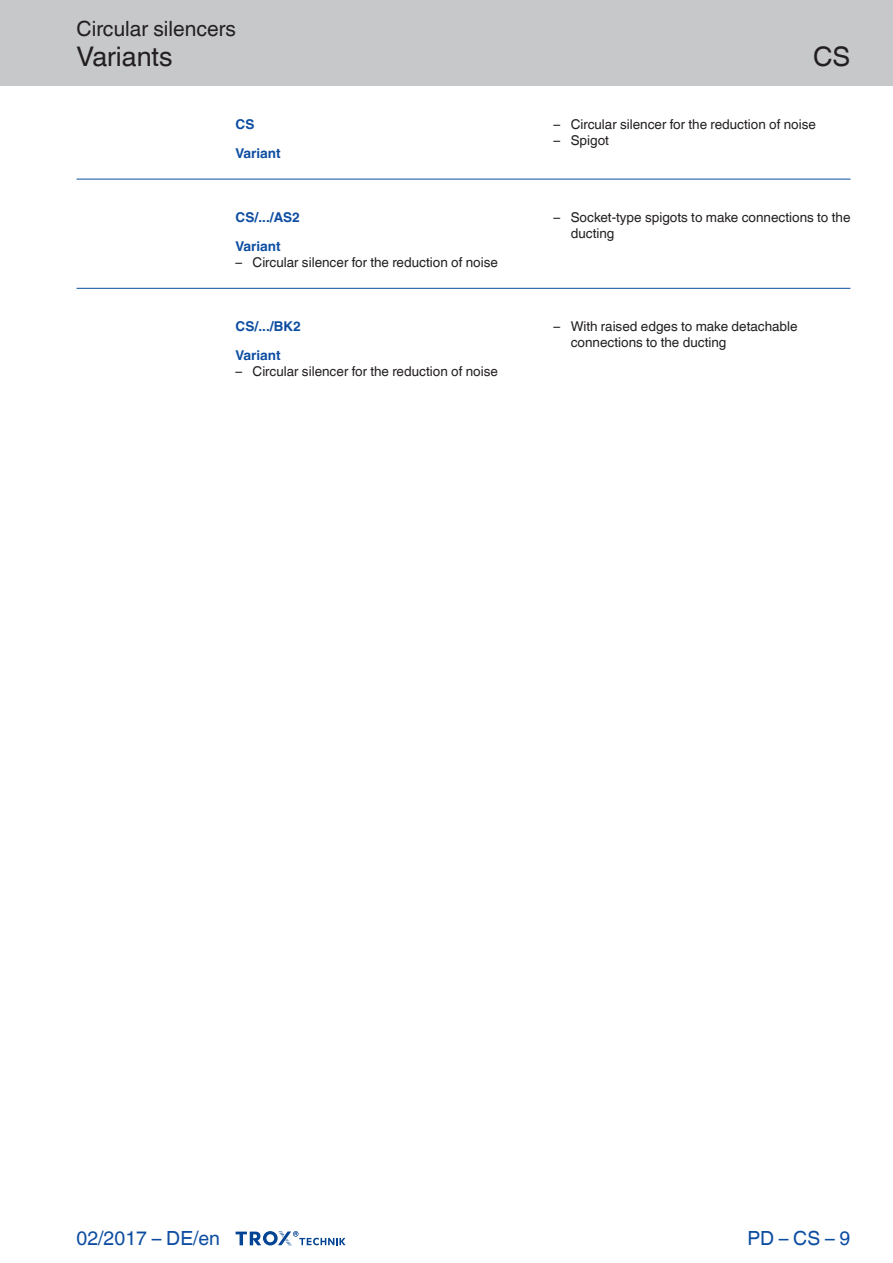
<style>
.page{position:relative;width:893px;height:1263px;background:#fff}
.page>*{position:absolute;margin:0;border:0;box-sizing:border-box;transform-origin:0 0}
.Navigation_2{font:27px "TROX Helvetica";color:#231f20}
.Navigation_3{font:27px "TROX Helvetica";color:#231f20}
.Navigation_1{font:21px "TROX Helvetica";color:#231f20}
.country{font:19.5px "TROX Helvetica";color:#0d4da1}
.pagina_li-re{font:19.5px "TROX Helvetica";color:#0d4da1}
.descr_txt_section_li{font:13.5px/16.2px "TROX Helvetica";color:#231f20}
.descr_txt_section_ti{font:700 13.5px "TROX Helvetica";color:#0d4da1}
</style>
<div class="page">
<div style="left:0;top:0;width:893px;height:85px;background:#c7c8ca"></div>
<svg style="left:236px;top:1231px;width:110px;height:15px"></svg>
<hr style="left:77px;top:179px;width:773px;height:1px;background:#0d4da1">
<hr style="left:77px;top:288px;width:773px;height:1px;background:#0d4da1">
<p class="Navigation_1" style="left:77px;top:17px;width:161px">Circular silencers</p>
<p class="Navigation_2" style="left:77px;top:41px;width:98px">Variants</p>
<p class="descr_txt_section_ti" style="left:236px;top:116px;width:20px">CS</p>
<p class="descr_txt_section_ti" style="left:236px;top:145px;width:47px">Variant</p>
<p class="descr_txt_section_ti" style="left:236px;top:209px;width:66px">CS/.../AS2</p>
<p class="descr_txt_section_ti" style="left:236px;top:238px;width:47px">Variant</p>
<p class="descr_txt_section_li" style="left:236px;top:254px;width:264px">– Circular silencer for the reduction of noise</p>
<p class="descr_txt_section_ti" style="left:236px;top:318px;width:67px">CS/.../BK2</p>
<p class="descr_txt_section_ti" style="left:236px;top:347px;width:47px">Variant</p>
<p class="descr_txt_section_li" style="left:236px;top:363px;width:264px">– Circular silencer for the reduction of noise</p>
<p class="Navigation_3" style="left:813px;top:41px;width:39px">CS</p>
<p class="descr_txt_section_li" style="left:554px;top:116px;width:264px">– Circular silencer for the reduction of noise</p>
<p class="descr_txt_section_li" style="left:554px;top:132px;width:57px">– Spigot</p>
<p class="descr_txt_section_li" style="left:571px;top:209px;width:281px;text-indent:-17px">– Socket-type spigots to make connections to the ducting</p>
<p class="descr_txt_section_li" style="left:571px;top:318px;width:229px;text-indent:-17px">– With raised edges to make detachable connections to the ducting</p>
<p class="country" style="left:77px;top:1227px;width:145px">02/2017 – DE/en</p>
<p class="pagina_li-re" style="left:747px;top:1227px;width:105px">PD – CS – 9</p>
</div>
